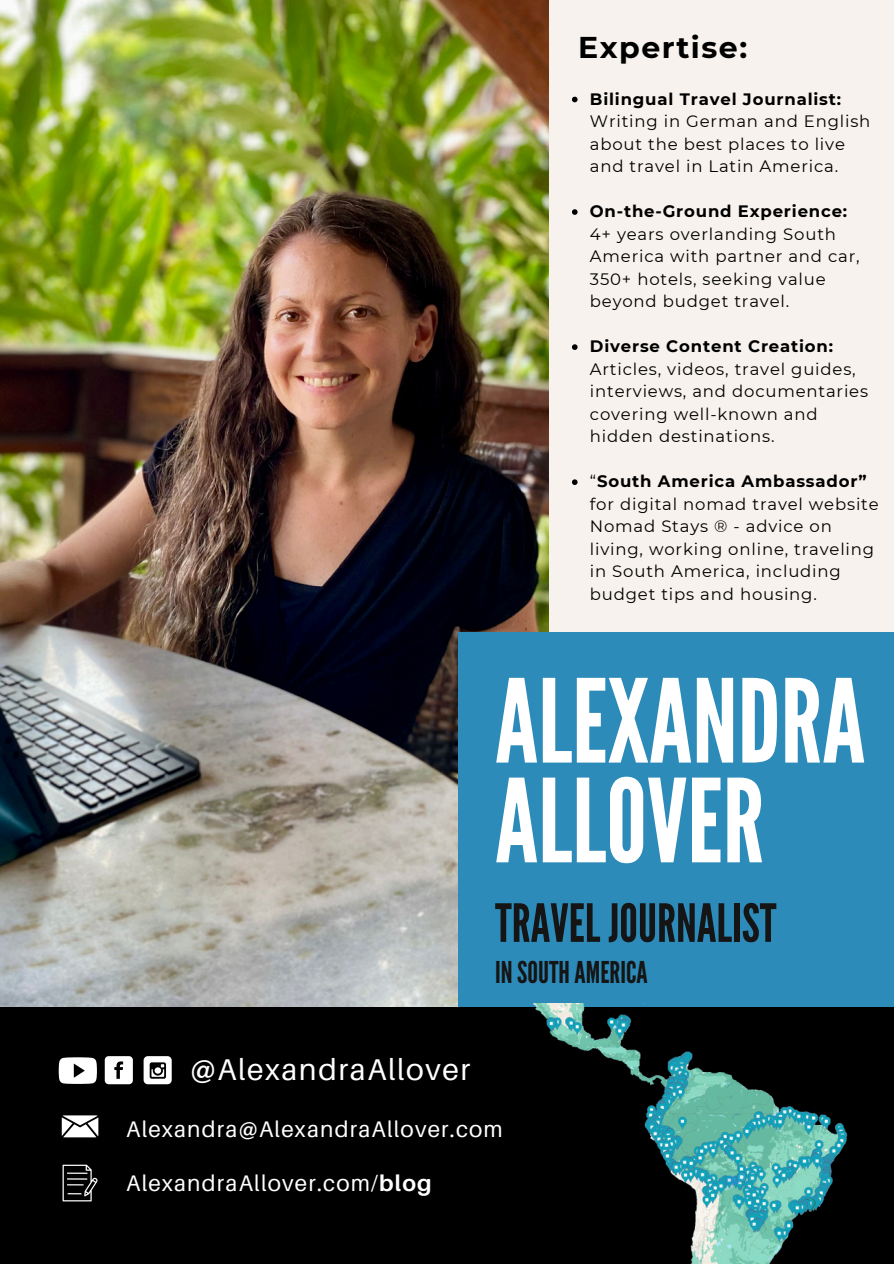
<style>
.page{position:relative;width:894px;height:1264px;background:#fff}
.page>*{position:absolute;margin:0;border:0;box-sizing:border-box;transform-origin:0 0}
.t1{font:115.2px/99.8px "League Gothic";color:#fff}
.t2{font:52.5px "League Gothic";color:#151515}
.t3{font:30px "Aileron";letter-spacing:.055em;color:#fff}
.t4{font:30px "League Gothic";color:#151515}
.t5{font:700 30px "Montserrat";letter-spacing:.05em;color:#000}
.t6{font:22.5px "Aileron";letter-spacing:.055em;color:#fff}
.t7{font:16.5px/22.5px "Montserrat";letter-spacing:.05em;color:#000}
.s1{font-weight:700}
</style>
<div class="page">
<div style="left:0;top:0;width:893px;height:1263px;background:#f7f2ed"></div>
<img style="left:0;top:0;width:548px;height:1007px">
<div style="left:458px;top:631px;width:435px;height:397px;background:#2d8bba"></div>
<div style="left:0;top:1007px;width:893px;height:256px;background:#000"></div>
<img style="left:533px;top:1003px;width:315px;height:260px">
<svg style="left:59px;top:1057px;width:38px;height:26px"></svg>
<svg style="left:105px;top:1056px;width:28px;height:28px"></svg>
<div style="left:143px;top:1056px;width:29px;height:28px;background:#fff;border-radius:4px"></div>
<svg style="left:150px;top:1062px;width:16px;height:16px"></svg>
<svg style="left:61px;top:1115px;width:38px;height:23px"></svg>
<svg style="left:63px;top:1164px;width:34px;height:37px"></svg>
<svg style="left:572px;top:97px;width:5px;height:5px"></svg>
<svg style="left:572px;top:209px;width:5px;height:6px"></svg>
<svg style="left:572px;top:344px;width:5px;height:6px"></svg>
<svg style="left:572px;top:479px;width:5px;height:6px"></svg>
<p class="t5" style="left:578px;top:29px;width:170px">Expertise:</p>
<h4 class="t7" style="left:589px;top:87px;width:282px"><span class="s1">Bilingual Travel Journalist:<br></span>Writing in German and English about the best places to live and travel in Latin America.</h4>
<p class="t7" style="left:589px;top:200px;width:271px"><span class="s1">On-the-Ground Experience:<br></span>4+ years overlanding South<br>America with partner and car,<br>350+ hotels, seeking value beyond budget travel.</p>
<p class="t7" style="left:589px;top:335px;width:280px"><span class="s1">Diverse Content Creation:<br></span>Articles, videos, travel guides, interviews, and documentaries covering well-known and hidden destinations.</p>
<p class="t7" style="left:589px;top:470px;width:290px">“<span class="s1">South America Ambassador” </span>for digital nomad travel website<br>Nomad Stays ® - advice on living, working online, traveling in South America, including budget tips and housing.</p>
<p class="t1" style="left:495px;top:674px;width:371px">ALEXANDRA<br>ALLOVER</p>
<p class="t2" style="left:495px;top:892px;width:283px">TRAVEL JOURNALIST</p>
<h2 class="t4" style="left:495px;top:954px;width:154px">INSOUTHAMERICA</h2>
<h1 class="t3" style="left:190px;top:1050px;width:281px">@AlexandraAllover</h1>
<h3 class="t6" style="left:126px;top:1115px;width:378px">Alexandra@AlexandraAllover.com</h3>
<p class="t6" style="left:126px;top:1169px;width:307px">AlexandraAllover.com/<span class="s1">blog</span></p>
</div>
